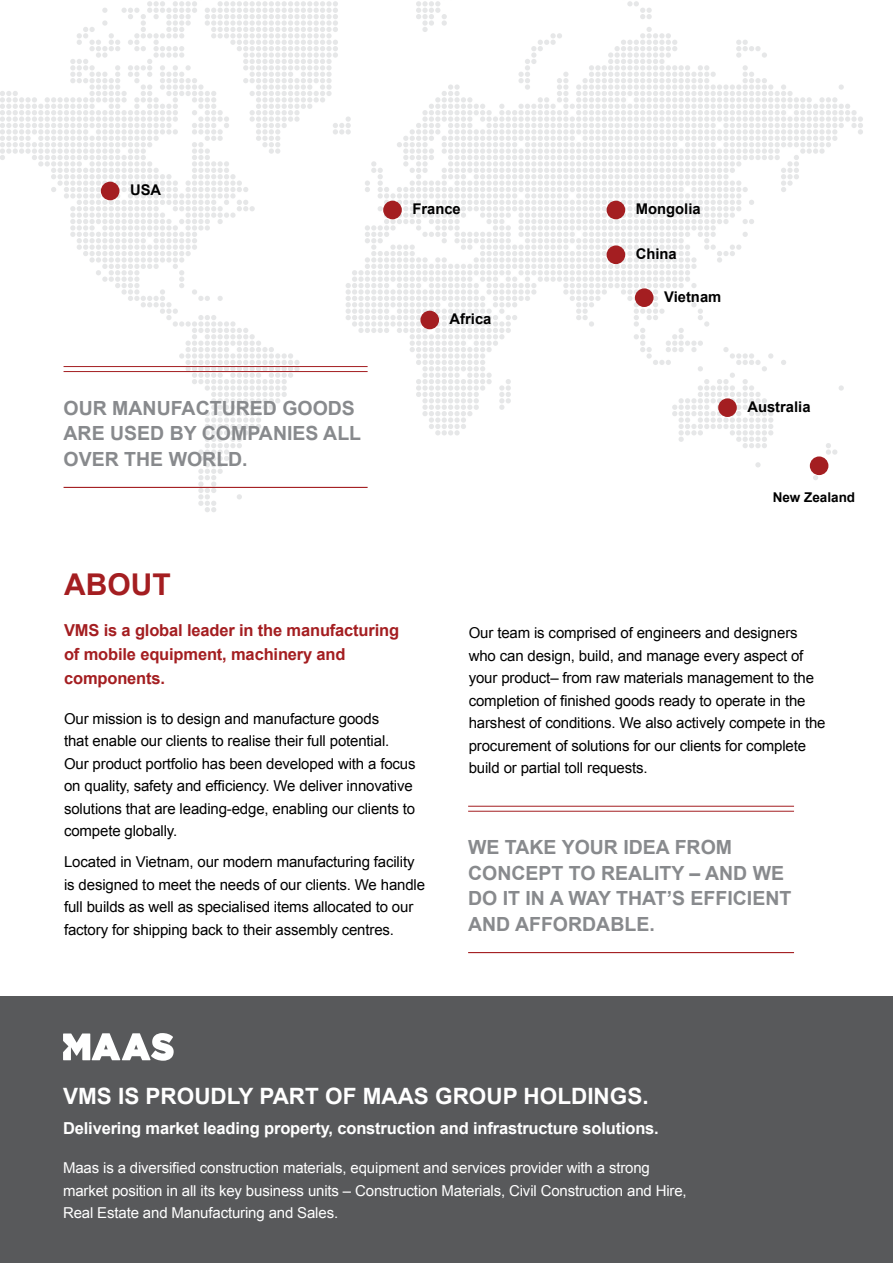
<style>
.page{position:relative;width:893px;height:1263px;background:#fff}
.page>*{position:absolute;margin:0;border:0;box-sizing:border-box;transform-origin:0 0}
.t1{font:700 30px "Arial";color:#a41e21}
.t2{font:700 22.5px "Arial";color:#fff}
.t3{font:700 19.5px/25.5px "Arial";color:#888a8d}
.t4{font:700 16.5px/24px "Arial";letter-spacing:-.01em;color:#a41e21}
.t5{font:700 16.5px "Arial";letter-spacing:-.01em;color:#fff}
.t6{font:15px/22.5px "Arial";letter-spacing:-.01em;color:#000}
.t7{font:15px/22.5px "Arial";letter-spacing:-.01em;color:#fff}
.t8{font:700 14.85px "Arial";color:#000}
.t9{font:700 13.5px "Arial";color:#000}
</style>
<div class="page">
<svg style="left:0;top:1px;width:863px;height:511px"></svg>
<div style="left:101px;top:182px;width:18px;height:18px;background:#a41e21;border-radius:50%"></div>
<div style="left:383px;top:201px;width:19px;height:18px;background:#a41e21;border-radius:50%"></div>
<div style="left:607px;top:201px;width:18px;height:18px;background:#a41e21;border-radius:50%"></div>
<div style="left:420px;top:311px;width:19px;height:18px;background:#a41e21;border-radius:50%"></div>
<div style="left:607px;top:245px;width:18px;height:19px;background:#a41e21;border-radius:50%"></div>
<div style="left:718px;top:398px;width:19px;height:19px;background:#a41e21;border-radius:50%"></div>
<div style="left:810px;top:456px;width:18px;height:19px;background:#a41e21;border-radius:50%"></div>
<div style="left:635px;top:288px;width:18px;height:19px;background:#a41e21;border-radius:50%"></div>
<div style="left:0;top:996px;width:893px;height:267px;background:#58595b"></div>
<hr style="left:468px;top:806px;width:326px;height:1px;background:#a41e21">
<hr style="left:468px;top:811px;width:326px;height:1px;background:#a41e21">
<hr style="left:468px;top:952px;width:326px;height:1px;background:#a41e21">
<hr style="left:64px;top:366px;width:304px;height:1px;background:#a41e21">
<hr style="left:64px;top:371px;width:304px;height:1px;background:#a41e21">
<hr style="left:64px;top:487px;width:304px;height:1px;background:#a41e21">
<svg style="left:63px;top:1033px;width:111px;height:28px"></svg>
<p class="t8" style="left:130px;top:180px;width:33px">USA</p>
<h3 class="t3" style="left:64px;top:396px;width:299px">OUR MANUFACTURED GOODS<br>ARE USED BY COMPANIES ALL<br>OVER THE WORLD.</h3>
<p class="t8" style="left:412px;top:199px;width:50px">France</p>
<p class="t8" style="left:636px;top:199px;width:66px">Mongolia</p>
<p class="t8" style="left:636px;top:244px;width:43px">China</p>
<p class="t8" style="left:450px;top:309px;width:43px">Africa</p>
<p class="t8" style="left:664px;top:287px;width:59px">Vietnam</p>
<p class="t8" style="left:747px;top:397px;width:65px">Australia</p>
<p class="t9" style="left:773px;top:488px;width:84px">New Zealand</p>
<h1 class="t1" style="left:64px;top:565px;width:108px">ABOUT</h1>
<p class="t4" style="left:64px;top:619px;width:337px">VMS is a global leader in the manufacturing of mobile equipment, machinery and components.</p>
<p class="t6" style="left:64px;top:708px;width:353px">Our mission is to design and manufacture goods<br>that enable our clients to realise their full potential.<br>Our product portfolio has been developed with a focus on quality, safety and efficiency. We deliver innovative solutions that are leading-edge, enabling our clients to compete globally.</p>
<p class="t6" style="left:64px;top:851px;width:362px">Located in Vietnam, our modern manufacturing facility is designed to meet the needs of our clients. We handle full builds as well as specialised items allocated to our factory for shipping back to their assembly centres.</p>
<p class="t6" style="left:469px;top:622px;width:358px">Our team is comprised of engineers and designers who can design, build, and manage every aspect of your product– from raw materials management to the completion of finished goods ready to operate in the harshest of conditions. We also actively compete in the procurement of solutions for our clients for complete build or partial toll requests.</p>
<h3 class="t3" style="left:468px;top:835px;width:325px">WE TAKE YOUR IDEA FROM<br>CONCEPT TO REALITY – AND WE<br>DO IT IN A WAY THAT’S EFFICIENT<br>AND AFFORDABLE.</h3>
<h2 class="t2" style="left:63px;top:1081px;width:587px">VMS IS PROUDLY PART OF MAAS GROUP HOLDINGS.</h2>
<p class="t5" style="left:63px;top:1117px;width:597px">Delivering market leading property, construction and infrastructure solutions.</p>
<p class="t7" style="left:63px;top:1157px;width:625px">Maas is a diversified construction materials, equipment and services provider with a strong market position in all its key business units – Construction Materials, Civil Construction and Hire,<br>Real Estate and Manufacturing and Sales.</p>
</div>
